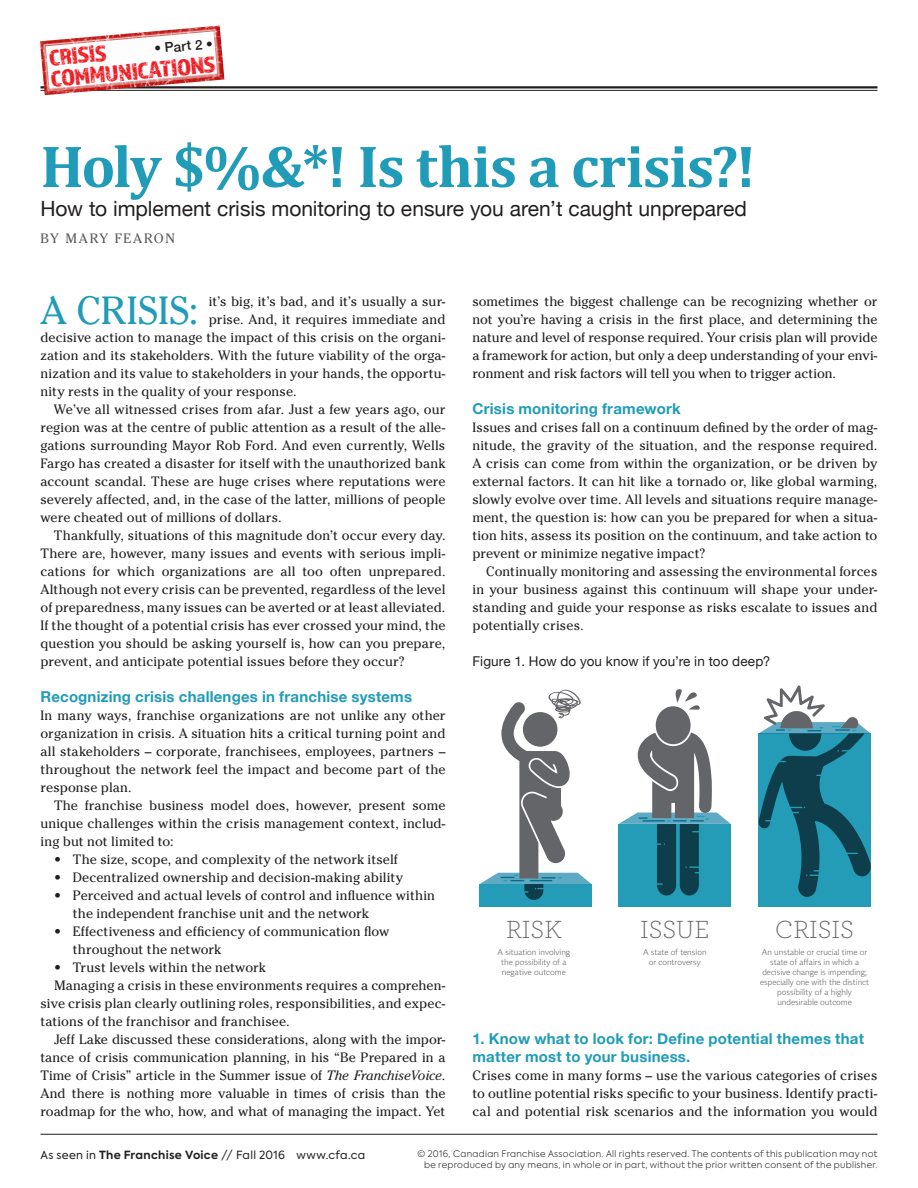
<style>
.page{position:relative;width:918px;height:1188px;background:#fff}
.page>*{position:absolute;margin:0;border:0;box-sizing:border-box;transform-origin:0 0}
.t1{font:700 60px "Cambria";letter-spacing:-.02em;color:#209cb8}
.t2{font:39.15px "Cheltenham Std";letter-spacing:.005em;color:#209cb8}
.t3{font:300 26.1px "Archer";color:#646569}
.Serif_Body_Justified{font:24px/21px "Almaq Rough";color:#ee1d23}
.t4{font:21px "Helvetica Neue";color:#231f20}
.t5{font:700 15px/18px "Helvetica Neue";letter-spacing:.015em;color:#209cb8}
.t6{font:13.5px/18px "Cheltenham Std";letter-spacing:.005em;color:#231f20}
.t7{font:13.5px "Helvetica Neue";letter-spacing:.01em;color:#231f20}
.t8{font:13.5px "Cheltenham Std";letter-spacing:.135em;color:#57585a}
.Deck{font:500 13.5px "Helvetica Neue";color:#231f20}
.t9{font:700 13.5px "Helvetica Neue";color:#231f20}
.t10{font:700 12px "Helvetica Neue";letter-spacing:.025em;color:#231f20}
.t11{font:300 12px "Helvetica Neue";letter-spacing:.025em;color:#231f20}
.t12{font:11.25px "Axiforma";letter-spacing:.03em;color:#231f20}
.t13{font:300 9px/11.2px "Axiforma";letter-spacing:.035em;color:#231f20;text-align:right}
.t14{font:300 8.25px/9.9px "Tabac Sans";color:#646569;text-align:center}
.s1{font-style:italic}
.s2{font-weight:700}
</style>
<div class="page">
<hr style="left:40px;top:1134px;width:838px;height:1px;background:#231f20">
<hr style="left:40px;top:86px;width:838px;height:2px;background:#231f20">
<hr style="left:40px;top:90px;width:838px;height:1px;background:#231f20">
<svg style="left:675px;top:689px;width:25px;height:21px"></svg>
<div style="left:480px;top:884px;width:112px;height:23px;background:#259cb7"></div>
<div style="left:619px;top:824px;width:112px;height:83px;background:#259cb7"></div>
<div style="left:758px;top:733px;width:112px;height:174px;background:#259cb7"></div>
<div style="left:656px;top:706px;width:35px;height:38px;background:#646569;border-radius:50%"></div>
<svg style="left:619px;top:733px;width:112px;height:163px"></svg>
<svg style="left:480px;top:689px;width:112px;height:211px"></svg>
<svg style="left:758px;top:685px;width:113px;height:212px"></svg>
<img style="left:40px;top:26px;width:184px;height:69px">
<p class="Deck" style="left:153px;top:38px;width:60px;rotate:-5deg">• Part 2 •</p>
<p class="Serif_Body_Justified" style="left:48px;top:47px;width:167px;rotate:-5deg">CRISIS<br>COMMUNICATIONS</p>
<p class="t1" style="left:40px;top:124px;width:717px">Holy $%&amp;*! Is this a crisis?!</p>
<p class="t4" style="left:40px;top:194px;width:708px">How to implement crisis monitoring to ensure you aren’t caught unprepared</p>
<p class="t8" style="left:40px;top:230px;width:136px">BY MARY FEARON</p>
<p class="t2" style="left:40px;top:288px;width:160px">A CRISIS:</p>
<p class="t6" style="left:209px;top:292px;width:238px">it’s big, it’s bad, and it’s usually a sur-</p>
<p class="t6" style="left:209px;top:310px;width:238px">prise. And, it requires immediate and</p>
<p class="t6" style="left:40px;top:328px;width:407px">decisive action to manage the impact of this crisis on the organi-</p>
<p class="t6" style="left:40px;top:346px;width:407px">zation and its stakeholders. With the future viability of the orga-</p>
<p class="t6" style="left:40px;top:364px;width:407px">nization and its value to stakeholders in your hands, the opportu-</p>
<p class="t6" style="left:40px;top:382px;width:258px">nity rests in the quality of your response.</p>
<p class="t6" style="left:54px;top:400px;width:393px">We’ve all witnessed crises from afar. Just a few years ago, our</p>
<p class="t6" style="left:40px;top:418px;width:407px">region was at the centre of public attention as a result of the alle-</p>
<p class="t6" style="left:40px;top:436px;width:406px">gations surrounding Mayor Rob Ford. And even currently, Wells</p>
<p class="t6" style="left:40px;top:454px;width:406px">Fargo has created a disaster for itself with the unauthorized bank</p>
<p class="t6" style="left:40px;top:472px;width:406px">account scandal. These are huge crises where reputations were</p>
<p class="t6" style="left:40px;top:490px;width:407px">severely affected, and, in the case of the latter, millions of people</p>
<p class="t6" style="left:40px;top:508px;width:243px">were cheated out of millions of dollars.</p>
<p class="t6" style="left:54px;top:526px;width:393px">Thankfully, situations of this magnitude don’t occur every day.</p>
<p class="t6" style="left:40px;top:544px;width:407px">There are, however, many issues and events with serious impli-</p>
<p class="t6" style="left:40px;top:562px;width:407px">cations for which organizations are all too often unprepared.</p>
<p class="t6" style="left:40px;top:580px;width:406px">Although not every crisis can be prevented, regardless of the level</p>
<p class="t6" style="left:40px;top:598px;width:406px">of preparedness, many issues can be averted or at least alleviated.</p>
<p class="t6" style="left:40px;top:616px;width:406px">If the thought of a potential crisis has ever crossed your mind, the</p>
<p class="t6" style="left:40px;top:634px;width:406px">question you should be asking yourself is, how can you prepare,</p>
<p class="t6" style="left:40px;top:652px;width:366px">prevent, and anticipate potential issues before they occur?</p>
<p class="t5" style="left:40px;top:688px;width:373px">Recognizing crisis challenges in franchise systems</p>
<p class="t6" style="left:40px;top:706px;width:407px">In many ways, franchise organizations are not unlike any other</p>
<p class="t6" style="left:40px;top:724px;width:406px">organization in crisis. A situation hits a critical turning point and</p>
<p class="t6" style="left:40px;top:742px;width:406px">all stakeholders – corporate, franchisees, employees, partners –</p>
<p class="t6" style="left:40px;top:760px;width:407px">throughout the network feel the impact and become part of the</p>
<p class="t6" style="left:40px;top:778px;width:93px">response plan.</p>
<p class="t6" style="left:54px;top:796px;width:393px">The franchise business model does, however, present some</p>
<p class="t6" style="left:40px;top:814px;width:407px">unique challenges within the crisis management context, includ-</p>
<p class="t6" style="left:40px;top:832px;width:135px">ing but not limited to:</p>
<p class="t6" style="left:54px;top:850px;width:346px">• The size, scope, and complexity of the network itself</p>
<p class="t6" style="left:54px;top:868px;width:350px">• Decentralized ownership and decision-making ability</p>
<p class="t6" style="left:73px;top:886px;width:364px;text-indent:-19px">• Perceived and actual levels of control and influence within the independent franchise unit and the network</p>
<p class="t6" style="left:73px;top:922px;width:318px;text-indent:-19px">• Effectiveness and efficiency of communication flow throughout the network</p>
<p class="t6" style="left:54px;top:958px;width:213px">• Trust levels within the network</p>
<p class="t6" style="left:54px;top:976px;width:393px">Managing a crisis in these environments requires a comprehen-</p>
<p class="t6" style="left:40px;top:994px;width:407px">sive crisis plan clearly outlining roles, responsibilities, and expec-</p>
<p class="t6" style="left:40px;top:1012px;width:251px">tations of the franchisor and franchisee.</p>
<p class="t6" style="left:54px;top:1030px;width:393px">Jeff Lake discussed these considerations, along with the impor-</p>
<p class="t6" style="left:40px;top:1048px;width:407px">tance of crisis communication planning, in his “Be Prepared in a</p>
<p class="t6" style="left:40px;top:1066px;width:406px">Time of Crisis” article in the Summer issue of <span class="s1">The FranchiseVoice</span>.</p>
<p class="t6" style="left:40px;top:1084px;width:406px">And there is nothing more valuable in times of crisis than the</p>
<p class="t6" style="left:40px;top:1102px;width:406px">roadmap for the who, how, and what of managing the impact. Yet</p>
<p class="t6" style="left:472px;top:292px;width:407px;text-align:justify">sometimes the biggest challenge can be recognizing whether or not you’re having a crisis in the first place, and determining the nature and level of response required. Your crisis plan will provide a framework for action, but only a deep understanding of your envi&shy;ronment and risk factors will tell you when to trigger action.</p>
<p class="t5" style="left:472px;top:400px;width:210px">Crisis monitoring framework</p>
<p class="t6" style="left:472px;top:418px;width:407px">Issues and crises fall on a continuum defined by the order of mag-</p>
<p class="t6" style="left:472px;top:436px;width:406px">nitude, the gravity of the situation, and the response required.</p>
<p class="t6" style="left:472px;top:454px;width:406px">A crisis can come from within the organization, or be driven by</p>
<p class="t6" style="left:472px;top:472px;width:406px">external factors. It can hit like a tornado or, like global warming,</p>
<p class="t6" style="left:472px;top:490px;width:407px">slowly evolve over time. All levels and situations require manage-</p>
<p class="t6" style="left:472px;top:508px;width:407px">ment, the question is: how can you be prepared for when a situa-</p>
<p class="t6" style="left:472px;top:526px;width:406px">tion hits, assess its position on the continuum, and take action to</p>
<p class="t6" style="left:472px;top:544px;width:234px">prevent or minimize negative impact?</p>
<p class="t6" style="left:486px;top:562px;width:393px">Continually monitoring and assessing the environmental forces</p>
<p class="t6" style="left:472px;top:580px;width:407px">in your business against this continuum will shape your under-</p>
<p class="t6" style="left:472px;top:598px;width:406px">standing and guide your response as risks escalate to issues and</p>
<p class="t6" style="left:472px;top:616px;width:113px">potentially crises.</p>
<p class="t7" style="left:472px;top:651px;width:299px">Figure 1. How do you know if you’re in too deep?</p>
<p class="t3" style="left:506px;top:912px;width:57px">RISK</p>
<p class="t14" style="left:498px;top:948px;width:74px">A situation involving the possibility of a negative outcome</p>
<p class="t3" style="left:640px;top:912px;width:71px">ISSUE</p>
<p class="t14" style="left:643px;top:948px;width:65px">A state of tension or controversy</p>
<p class="t3" style="left:775px;top:912px;width:80px">CRISIS</p>
<p class="t14" style="left:760px;top:948px;width:111px">An unstable or crucial time or state of a airs in which a decisive change is impending; especially one with the distinct possibility of a highly undesirable outcome</p>
<p class="t5" style="left:472px;top:1030px;width:393px">1. Know what to look for: Define potential themes that matter most to your business.</p>
<p class="t6" style="left:472px;top:1066px;width:407px;text-align:justify">Crises come in many forms – use the various categories of crises to outline potential risks specific to your business. Identify practi&shy;cal and potential risk scenarios and the information you would</p>
<p class="t12" style="left:40px;top:1147px;width:326px">As seen in <span class="s2">The Franchise Voice</span> // Fall 2016 www.cfa.ca</p>
<p class="t13" style="left:418px;top:1148px;width:461px">© 2016, Canadian Franchise Association. All rights reserved. The contents of this publication may not be reproduced by any means, in whole or in part, without the prior written consent of the publisher.</p>
<p class="t9" style="left:40px;top:1148px;width:17px">24</p>
<p class="t11" style="left:80px;top:1149px;width:170px">The<span class="s2">Franchise</span>Voice Fall 2016</p>
<p class="t10" style="left:635px;top:1150px;width:244px">www.cfa.ca | www.LookforaFranchise.ca</p>
</div>
